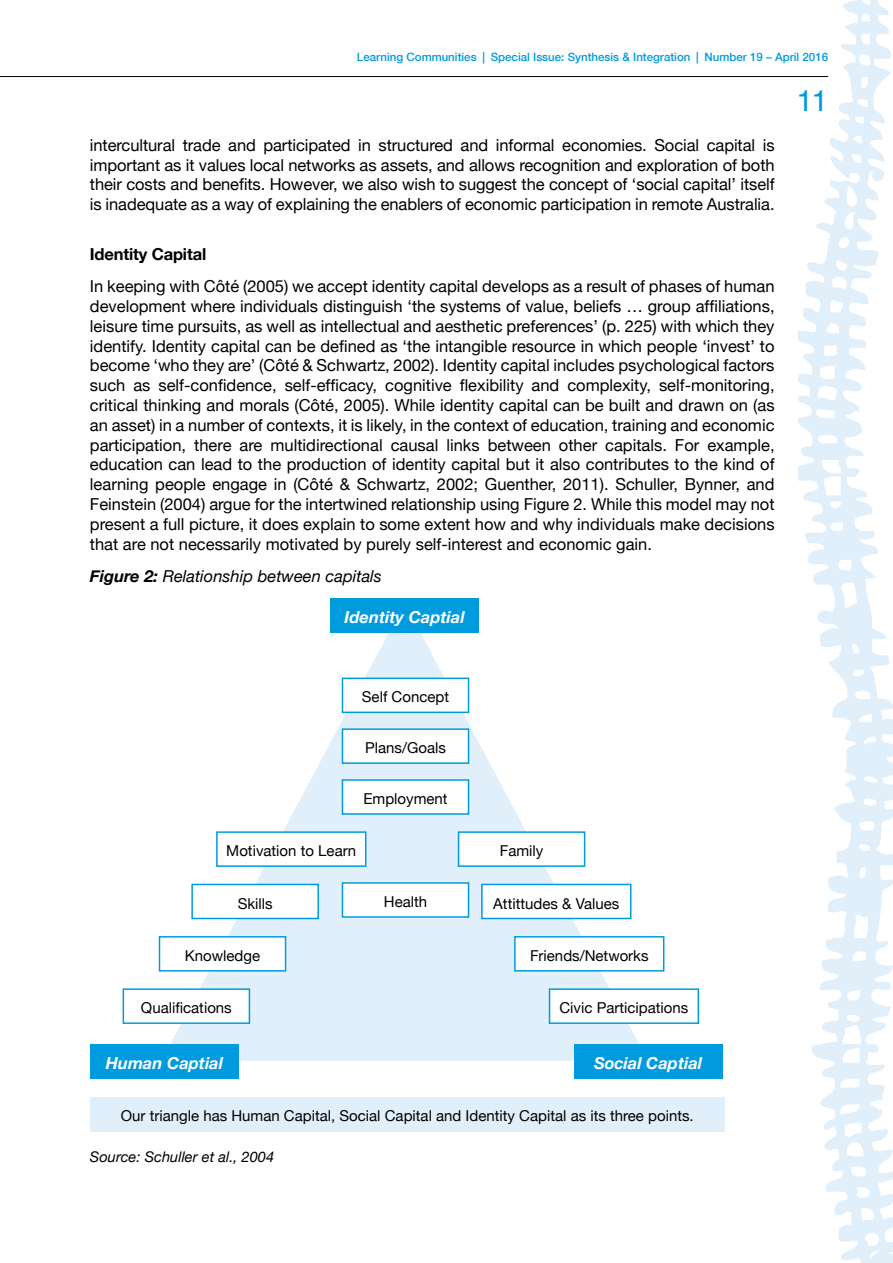
<style>
.page{position:relative;width:893px;height:1263px;background:#fff}
.page>*{position:absolute;margin:0;border:0;box-sizing:border-box;transform-origin:0 0}
.t1{font:30px "Helvetica";color:#009bdf}
.t2{font:16.5px/19.8px "Helvetica Neue";letter-spacing:-.005em;color:#000;text-align:justify}
.t3{font:italic 700 16.5px "Helvetica Neue";color:#fff}
.t4{font:italic 16.5px "Helvetica Neue";color:#000}
.t5{font:700 16.5px "Helvetica Neue";letter-spacing:-.01em;color:#000}
.t6{font:15px "Helvetica Neue";color:#000}
.t7{font:italic 14.7px "Helvetica Neue";color:#000}
.t8{font:500 11.55px "Helvetica Neue";color:#009bdf}
.s1{font-weight:700}
</style>
<div class="page">
<hr style="left:0;top:76px;width:828px;height:1px;background:#000">
<svg style="left:798px;top:0;width:95px;height:1263px"></svg>
<svg style="left:161px;top:632px;width:487px;height:429px"></svg>
<div style="left:330px;top:598px;width:149px;height:34px;background:#009bdf"></div>
<div style="left:574px;top:1044px;width:148px;height:34px;background:#009bdf"></div>
<div style="left:90px;top:1044px;width:149px;height:34px;background:#009bdf"></div>
<div style="left:90px;top:1097px;width:635px;height:34px;background:#e1effa"></div>
<div style="left:123px;top:989px;width:126px;height:34px;background:#fff"></div>
<div style="left:123px;top:988px;width:127px;height:36px;border:2px solid #009bdf"></div>
<div style="left:159px;top:937px;width:127px;height:34px;background:#fff"></div>
<div style="left:159px;top:936px;width:127px;height:35px;border:2px solid #009bdf"></div>
<div style="left:192px;top:884px;width:126px;height:34px;background:#fff"></div>
<div style="left:191px;top:884px;width:128px;height:35px;border:2px solid #009bdf"></div>
<div style="left:342px;top:883px;width:126px;height:34px;background:#fff"></div>
<div style="left:342px;top:882px;width:127px;height:36px;border:2px solid #009bdf"></div>
<div style="left:342px;top:780px;width:126px;height:34px;background:#fff"></div>
<div style="left:342px;top:779px;width:127px;height:36px;border:2px solid #009bdf"></div>
<div style="left:342px;top:729px;width:126px;height:34px;background:#fff"></div>
<div style="left:342px;top:728px;width:127px;height:36px;border:2px solid #009bdf"></div>
<div style="left:342px;top:678px;width:126px;height:34px;background:#fff"></div>
<div style="left:342px;top:677px;width:127px;height:36px;border:2px solid #009bdf"></div>
<div style="left:458px;top:832px;width:127px;height:34px;background:#fff"></div>
<div style="left:458px;top:831px;width:127px;height:36px;border:2px solid #009bdf"></div>
<div style="left:482px;top:884px;width:149px;height:34px;background:#fff"></div>
<div style="left:481px;top:884px;width:150px;height:35px;border:2px solid #009bdf"></div>
<div style="left:217px;top:832px;width:149px;height:34px;background:#fff"></div>
<div style="left:216px;top:831px;width:150px;height:36px;border:2px solid #009bdf"></div>
<div style="left:515px;top:937px;width:149px;height:34px;background:#fff"></div>
<div style="left:514px;top:936px;width:150px;height:35px;border:2px solid #009bdf"></div>
<div style="left:549px;top:989px;width:149px;height:34px;background:#fff"></div>
<div style="left:549px;top:988px;width:150px;height:36px;border:2px solid #009bdf"></div>
<p class="t8" style="left:357px;top:48px;width:473px">Learning Communities | Special Issue: Synthesis &amp; Integration | Number 19 – April 2016</p>
<h1 class="t1" style="left:796px;top:77px;width:33px">11</h1>
<p class="t2" style="left:90px;top:136px;width:686px">intercultural trade and participated in structured and informal economies. Social capital is important as it values local networks as assets, and allows recognition and exploration of both their costs and benefits. However, we also wish to suggest the concept of ‘social capital’ itself is inadequate as a way of explaining the enablers of economic participation in remote Australia.</p>
<p class="t5" style="left:90px;top:241px;width:118px">Identity Capital</p>
<p class="t2" style="left:90px;top:277px;width:686px">In keeping with Côté (2005) we accept identity capital develops as a result of phases of human development where individuals distinguish ‘the systems of value, beliefs … group affiliations, leisure time pursuits, as well as intellectual and aesthetic preferences’ (p. 225) with which they identify. Identity capital can be defined as ‘the intangible resource in which people ‘invest’ to become ‘who they are’ (Côté &amp; Schwartz, 2002). Identity capital includes psychological factors such as self-confidence, self-efficacy, cognitive flexibility and complexity, self-monitoring, critical thinking and morals (Côté, 2005). While identity capital can be built and drawn on (as an asset) in a number of contexts, it is likely, in the context of education, training and economic participation, there are multidirectional causal links between other capitals. For example, education can lead to the production of identity capital but it also contributes to the kind of learning people engage in (Côté &amp; Schwartz, 2002; Guenther, 2011). Schuller, Bynner, and Feinstein (2004) argue for the intertwined relationship using Figure 2. While this model may not present a full picture, it does explain to some extent how and why individuals make decisions that are not necessarily motivated by purely self-interest and economic gain.</p>
<p class="t4" style="left:90px;top:564px;width:293px"><span class="s1">Figure 2:</span> Relationship between capitals</p>
<p class="t3" style="left:345px;top:604px;width:122px">Identity Captial</p>
<p class="t6" style="left:362px;top:686px;width:89px">Self Concept</p>
<p class="t6" style="left:365px;top:737px;width:82px">Plans/Goals</p>
<p class="t6" style="left:363px;top:788px;width:86px">Employment</p>
<p class="t6" style="left:226px;top:840px;width:132px">Motivation to Learn</p>
<p class="t6" style="left:238px;top:892px;width:36px">Skills</p>
<p class="t6" style="left:384px;top:891px;width:45px">Health</p>
<p class="t6" style="left:185px;top:945px;width:77px">Knowledge</p>
<p class="t6" style="left:141px;top:997px;width:92px">Qualifications</p>
<p class="t6" style="left:500px;top:840px;width:45px">Family</p>
<p class="t6" style="left:493px;top:892px;width:128px">Attittudes &amp; Values</p>
<p class="t6" style="left:530px;top:945px;width:120px">Friends/Networks</p>
<p class="t6" style="left:559px;top:997px;width:130px">Civic Participations</p>
<p class="t3" style="left:106px;top:1050px;width:119px">Human Captial</p>
<p class="t3" style="left:594px;top:1050px;width:110px">Social Captial</p>
<p class="t6" style="left:121px;top:1105px;width:574px">Our triangle has Human Capital, Social Capital and Identity Capital as its three points.</p>
<p class="t7" style="left:90px;top:1146px;width:186px">Source: Schuller et al., 2004</p>
</div>
